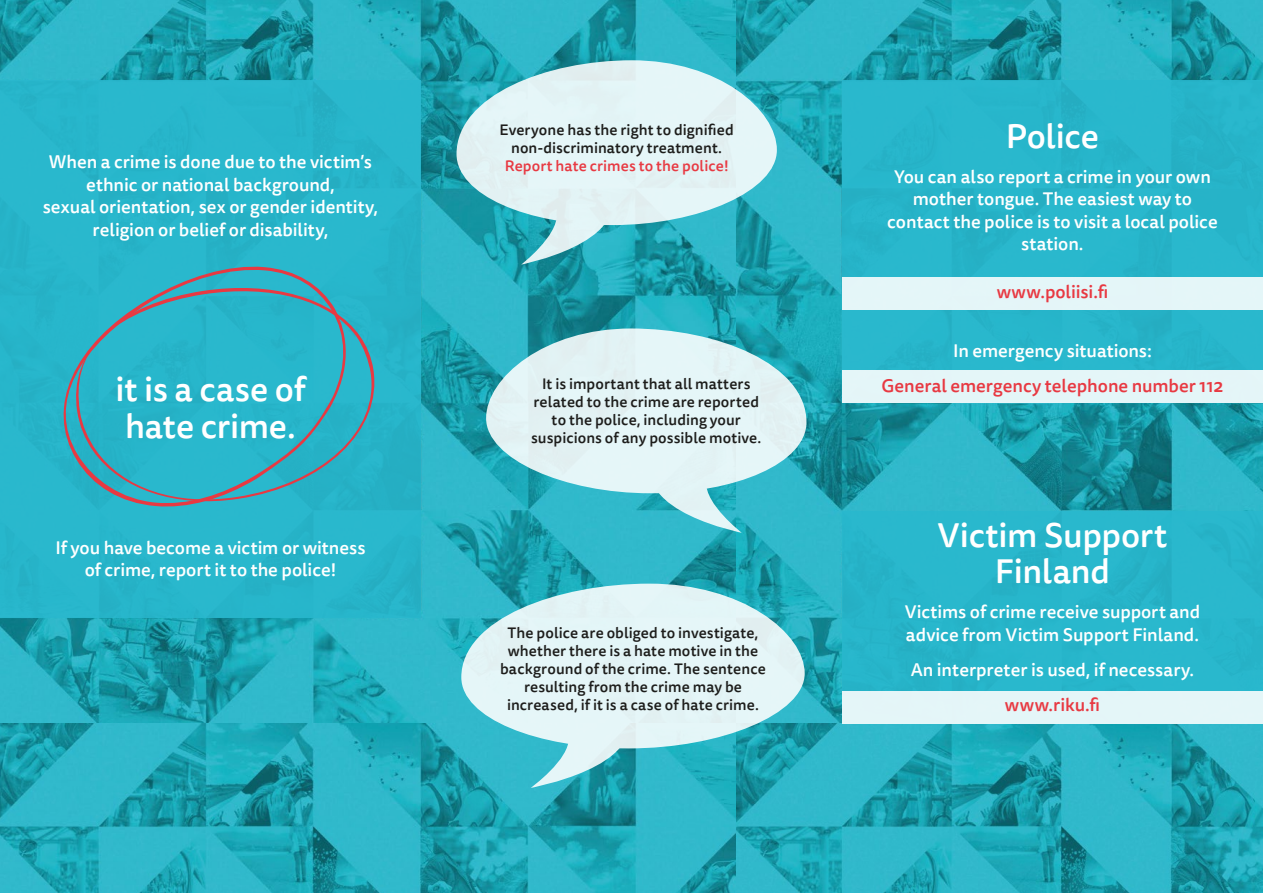
<style>
.page{position:relative;width:1263px;height:893px;background:#fff}
.page>*{position:absolute;margin:0;border:0;box-sizing:border-box;transform-origin:0 0}
.t1{font:500 33.75px/36.5px "Tisa Sans Pro";letter-spacing:-.005em;color:#fff}
.t2{font:500 18px/22.5px "Tisa Sans Pro";letter-spacing:-.005em;color:#fff;text-align:center}
.t3{font:500 18px "Tisa Sans Pro";letter-spacing:-.005em;color:#e83942}
.t4{font:500 15px/18px "Tisa Sans Pro";letter-spacing:.005em;color:#1d1d1b;text-align:center}
.s1{color:#e83942}
</style>
<div class="page">
<img style="left:0;top:0;width:1263px;height:893px">
<div style="left:0;top:80px;width:421px;height:538px;background:#29b8ce"></div>
<div style="left:842px;top:80px;width:421px;height:323px;background:#29b8ce"></div>
<div style="left:842px;top:277px;width:421px;height:32px;background:#e4f6f8"></div>
<div style="left:842px;top:371px;width:421px;height:32px;background:#e4f6f8"></div>
<div style="left:842px;top:511px;width:421px;height:212px;background:#29b8ce"></div>
<div style="left:842px;top:691px;width:421px;height:32px;background:#e4f6f8"></div>
<svg style="left:63px;top:266px;width:286px;height:243px"></svg>
<svg style="left:73px;top:280px;width:310px;height:228px"></svg>
<svg style="left:456px;top:60px;width:321px;height:165px;background:#b4e1e6"></svg>
<svg style="left:521px;top:166px;width:109px;height:99px;background:#a6dbe1"></svg>
<svg style="left:461px;top:584px;width:344px;height:164px;background:#b6e3e8"></svg>
<svg style="left:531px;top:689px;width:117px;height:99px;background:#a8dce2"></svg>
<svg style="left:486px;top:328px;width:320px;height:165px;background:#b4e0e6"></svg>
<svg style="left:632px;top:434px;width:110px;height:99px;background:#a9e0e6"></svg>
<p class="t2" style="left:49px;top:151px;width:325px">When a crime is done due to the victim’s</p>
<p class="t2" style="left:86px;top:174px;width:250px">ethnic or national background,</p>
<p class="t2" style="left:43px;top:196px;width:337px">sexual orientation, sex or gender identity,</p>
<p class="t2" style="left:93px;top:219px;width:237px">religion or belief or disability,</p>
<p class="t1" style="left:115px;top:372px;width:192px">it is a case of hate crime.</p>
<p class="t2" style="left:55px;top:536px;width:312px">If you have become a victim or witness of crime, report it to the police!</p>
<p class="t4" style="left:499px;top:121px;width:236px">Everyone has the right to dignified non-discriminatory treatment.<br><span class="s1">Report hate crimes to the police!</span></p>
<p class="t4" style="left:531px;top:375px;width:232px">It is important that all matters related to the crime are reported to the police, including your suspicions of any possible motive.</p>
<p class="t4" style="left:500px;top:624px;width:267px">The police are obliged to investigate, whether there is a hate motive in the background of the crime. The sentence resulting from the crime may be increased, if it is a case of hate crime.</p>
<p class="t1" style="left:1006px;top:118px;width:95px">Police</p>
<p class="t2" style="left:887px;top:166px;width:332px">You can also report a crime in your own mother tongue. The easiest way to contact the police is to visit a local police station.</p>
<p class="t3" style="left:997px;top:280px;width:113px">www.poliisi.fi</p>
<p class="t2" style="left:953px;top:340px;width:200px">In emergency situations:</p>
<p class="t3" style="left:882px;top:373px;width:343px">General emergency telephone number 112</p>
<p class="t1" style="left:937px;top:517px;width:231px;text-align:center">Victim Support<br>Finland</p>
<p class="t2" style="left:905px;top:601px;width:297px;text-align:left">Victims of crime receive support and advice from Victim Support Finland.</p>
<p class="t2" style="left:911px;top:659px;width:285px">An interpreter is used, if necessary.</p>
<p class="t3" style="left:1005px;top:692px;width:97px">www.riku.fi</p>
</div>
